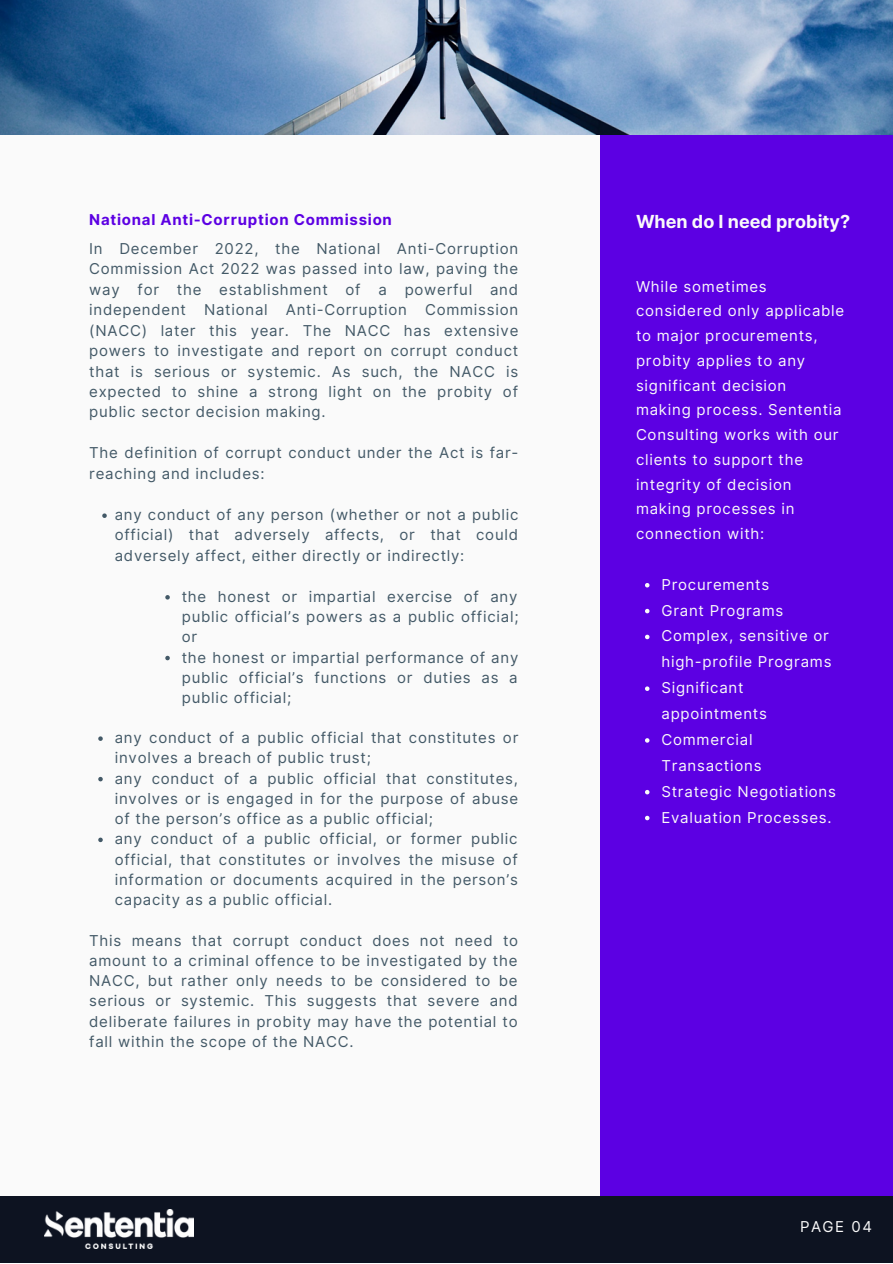
<style>
.page{position:relative;width:893px;height:1264px;background:#fff}
.page>*{position:absolute;margin:0;border:0;box-sizing:border-box;transform-origin:0 0}
.t1{font:700 18px "Inter";color:#fafafa}
.t2{font:15px/20.2px "Inter";letter-spacing:.05em;color:#435967;text-align:justify}
.t3{font:15px/24.8px "Inter";letter-spacing:.05em;color:#fafafa}
.t4{font:700 15px "Inter";letter-spacing:.05em;color:#5c00e3}
</style>
<div class="page">
<div style="left:0;top:0;width:892px;height:1262px;background:#fafafa"></div>
<div style="left:600px;top:134px;width:292px;height:1128px;background:#5c00e3"></div>
<div style="left:0;top:1196px;width:892px;height:66px;background:#0d1321"></div>
<img style="left:0;top:0;width:892px;height:134px">
<img style="left:44px;top:1209px;width:150px;height:39px">
<svg style="left:102px;top:513px;width:5px;height:5px"></svg>
<svg style="left:98px;top:736px;width:5px;height:5px"></svg>
<svg style="left:98px;top:777px;width:5px;height:4px"></svg>
<svg style="left:98px;top:837px;width:5px;height:5px"></svg>
<svg style="left:165px;top:595px;width:5px;height:4px"></svg>
<svg style="left:165px;top:655px;width:5px;height:5px"></svg>
<svg style="left:645px;top:583px;width:4px;height:4px"></svg>
<svg style="left:645px;top:609px;width:4px;height:4px"></svg>
<svg style="left:645px;top:634px;width:4px;height:5px"></svg>
<svg style="left:645px;top:686px;width:4px;height:5px"></svg>
<svg style="left:645px;top:738px;width:4px;height:4px"></svg>
<svg style="left:645px;top:790px;width:4px;height:4px"></svg>
<svg style="left:645px;top:815px;width:4px;height:5px"></svg>
<p class="t4" style="left:89px;top:211px;width:304px">National Anti-Corruption Commission</p>
<p class="t2" style="left:89px;top:238px;width:430px">In December 2022, the National Anti-Corruption Commission Act 2022 was passed into law, paving the way for the establishment of a powerful and independent National Anti-Corruption Commission (NACC) later this year. The NACC has extensive powers to investigate and report on corrupt conduct that is serious or systemic. As such, the NACC is expected to shine a strong light on the probity of public sector decision making.</p>
<p class="t2" style="left:89px;top:443px;width:430px">The definition of corrupt conduct under the Act is far&shy;reaching and includes:</p>
<p class="t2" style="left:115px;top:504px;width:405px">any conduct of any person (whether or not a public official) that adversely affects, or that could adversely affect, either directly or indirectly:</p>
<p class="t2" style="left:182px;top:586px;width:338px;text-align:left">the honest or impartial exercise of any public official’s powers as a public official; or<br>the honest or impartial performance of any public official’s functions or duties as a public official;</p>
<p class="t2" style="left:115px;top:727px;width:405px;text-align:left">any conduct of a public official that constitutes or involves a breach of public trust;<br>any conduct of a public official that constitutes, involves or is engaged in for the purpose of abuse of the person’s office as a public official;<br>any conduct of a public official, or former public official, that constitutes or involves the misuse of information or documents acquired in the person’s capacity as a public official.</p>
<p class="t2" style="left:89px;top:930px;width:430px">This means that corrupt conduct does not need to amount to a criminal offence to be investigated by the NACC, but rather only needs to be considered to be serious or systemic. This suggests that severe and deliberate failures in probity may have the potential to fall within the scope of the NACC.</p>
<p class="t1" style="left:636px;top:211px;width:216px">When do I need probity?</p>
<p class="t3" style="left:636px;top:274px;width:210px">While sometimes considered only applicable to major procurements, probity applies to any significant decision making process. Sententia<br>Consulting works with our clients to support the integrity of decision making processes in connection with:</p>
<p class="t3" style="left:661px;top:571px;width:176px;line-height:25.8px">Procurements<br>Grant Programs<br>Complex, sensitive or high-profile Programs<br>Significant appointments<br>Commercial<br>Transactions<br>Strategic Negotiations<br>Evaluation Processes.</p>
<p class="t3" style="left:799px;top:1214px;width:73px">PAGE 04</p>
</div>
